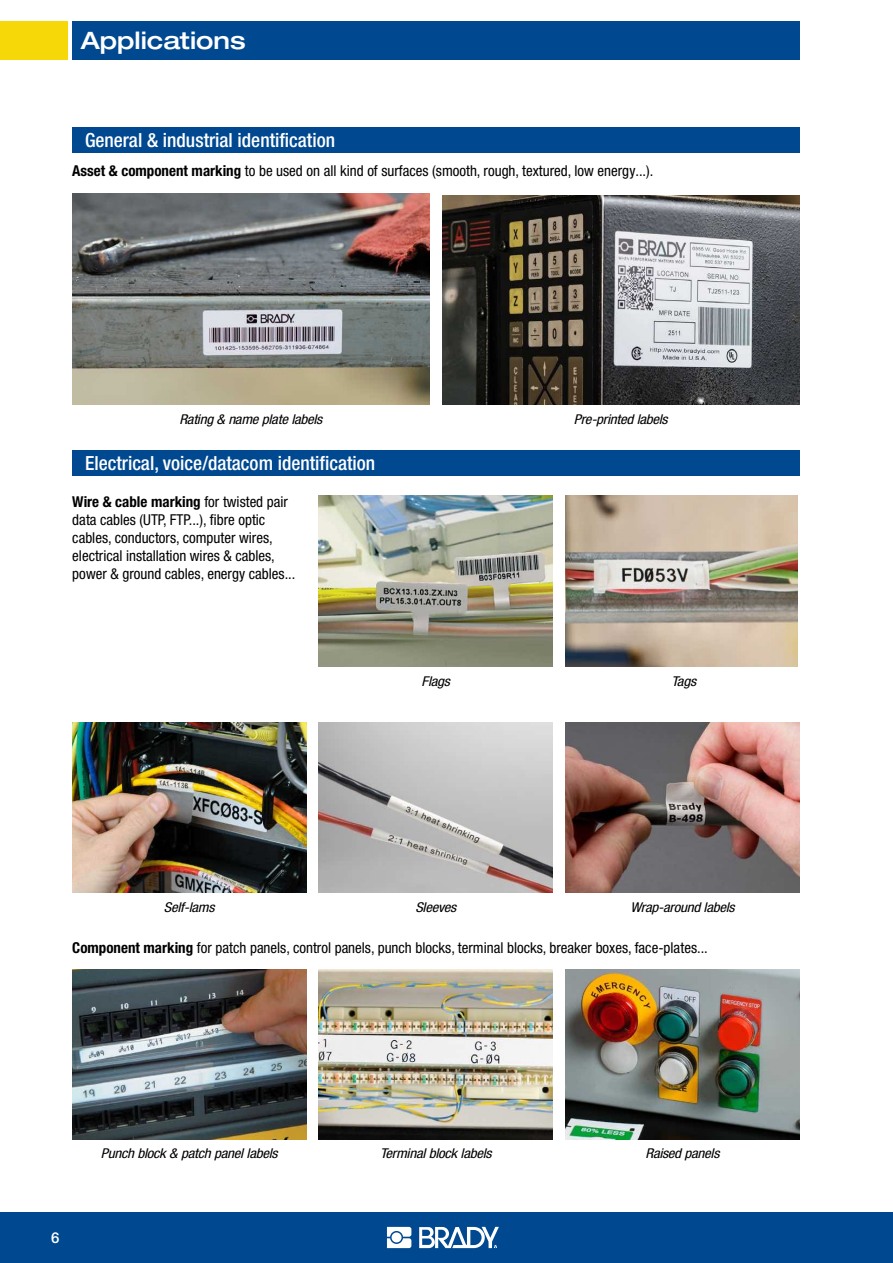
<style>
.page{position:relative;width:893px;height:1263px;background:#fff}
.page>*{position:absolute;margin:0;border:0;box-sizing:border-box;transform-origin:0 0}
.t1{font:500 expanded 24px "Helvetica Neue LT Pro";color:#fff}
.t2{font:500 condensed 19.5px "Helvetica Neue LT Pro";color:#fff}
.t3{font:condensed 15px/18px "Helvetica Neue LT Pro";color:#000}
.t4{font:500 15px "Helvetica Neue LT Pro";color:#fff}
.t5{font:italic condensed 13.5px "Helvetica Neue LT Pro";letter-spacing:-.02em;color:#000;scale:1.11 1}
.s1{font-weight:700}
</style>
<div class="page">
<div style="left:0;top:1212px;width:893px;height:51px;background:#004990"></div>
<div style="left:0;top:21px;width:68px;height:39px;background:#f6d809"></div>
<svg style="left:387px;top:1227px;width:24px;height:21px"></svg>
<svg style="left:419px;top:1227px;width:80px;height:21px"></svg>
<div style="left:72px;top:21px;width:727px;height:39px;background:#004990"></div>
<div style="left:72px;top:450px;width:727px;height:26px;background:#004990"></div>
<div style="left:72px;top:128px;width:727px;height:25px;background:#004990"></div>
<img style="left:72px;top:193px;width:357px;height:212px">
<img style="left:566px;top:723px;width:233px;height:170px">
<img style="left:72px;top:723px;width:234px;height:170px">
<img style="left:566px;top:969px;width:233px;height:170px">
<img style="left:319px;top:969px;width:234px;height:170px">
<img style="left:319px;top:723px;width:234px;height:170px">
<img style="left:566px;top:496px;width:232px;height:170px">
<img style="left:72px;top:969px;width:234px;height:170px">
<img style="left:319px;top:496px;width:234px;height:170px">
<img style="left:442px;top:196px;width:357px;height:209px">
<h1 class="t1" style="left:81px;top:25px;width:166px">Applications</h1>
<h2 class="t2" style="left:85px;top:129px;width:252px">General &amp; industrial identification</h2>
<p class="t3" style="left:72px;top:161px;width:583px"><span class="s1">Asset &amp; component marking</span> to be used on all kind of surfaces (smooth, rough, textured, low energy...).</p>
<p class="t5" style="left:179px;top:411px;width:130px">Rating &amp; name plate labels</p>
<p class="t5" style="left:574px;top:411px;width:86px">Pre-printed labels</p>
<h2 class="t2" style="left:85px;top:451px;width:292px">Electrical, voice/datacom identification</h2>
<p class="t3" style="left:72px;top:492px;width:225px"><span class="s1">Wire &amp; cable marking</span> for twisted pair data cables (UTP, FTP...), fibre optic cables, conductors, computer wires, electrical installation wires &amp; cables, power &amp; ground cables, energy cables...</p>
<p class="t5" style="left:422px;top:674px;width:27px">Flags</p>
<p class="t5" style="left:671px;top:674px;width:24px">Tags</p>
<p class="t5" style="left:164px;top:899px;width:47px">Self-lams</p>
<p class="t5" style="left:415px;top:899px;width:38px">Sleeves</p>
<p class="t5" style="left:630px;top:899px;width:95px">Wrap-around labels</p>
<p class="t3" style="left:72px;top:939px;width:637px"><span class="s1">Component marking</span> for patch panels, control panels, punch blocks, terminal blocks, breaker boxes, face-plates...</p>
<p class="t4" style="left:51px;top:1228px;width:10px">6</p>
<p class="t5" style="left:101px;top:1145px;width:161px">Punch block &amp; patch panel labels</p>
<p class="t5" style="left:380px;top:1145px;width:102px">Terminal block labels</p>
<p class="t5" style="left:645px;top:1145px;width:68px">Raised panels</p>
</div>
